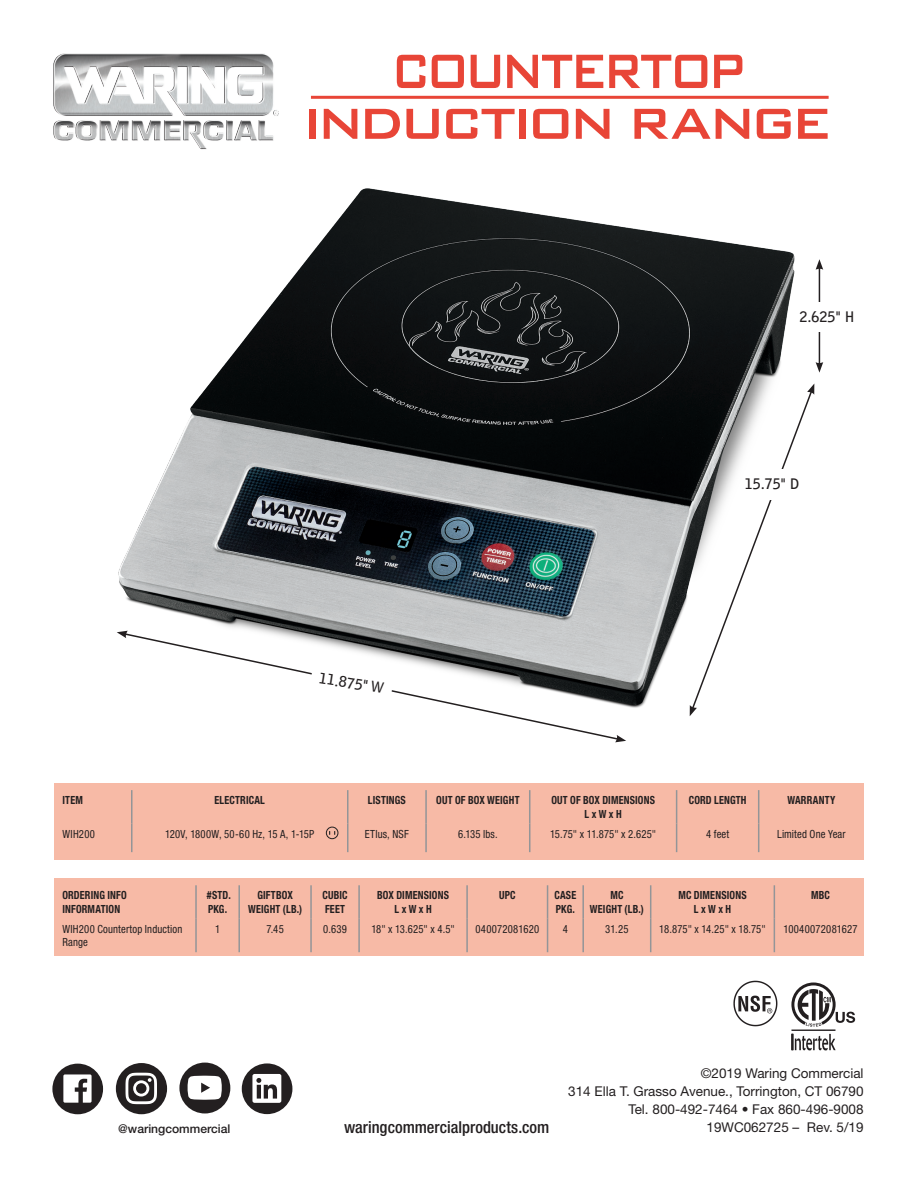
<style>
.page{position:relative;width:918px;height:1188px;background:#fff}
.page>*{position:absolute;margin:0;border:0;box-sizing:border-box;transform-origin:0 0}
.t1{font:500 64.5px "Bank Gothic BT";letter-spacing:-.105em;color:#e84537;scale:.79 1}
.t2{font:500 58.05px "Bank Gothic BT";letter-spacing:-.12em;color:#e84537;scale:.96 1}
.t3{font:500 condensed 16.5px "Helvetica Neue LT Std";color:#231f20}
.t4{font:700 14.4px "Bell Gothic Std";color:#231f20}
.t5{font:13.5px/18px "Helvetica Neue LT Std";color:#231f20;text-align:right}
.t6{font:500 12.15px "Helvetica Neue LT Std";color:#231f20}
.t7{font:condensed 11.25px/13.5px "Helvetica Neue LT Std";letter-spacing:.015em;color:#231f20;scale:.95 1}
.t8{font:700 condensed 11.25px/13.4px "Helvetica Neue LT Std";letter-spacing:.02em;color:#231f20;text-align:center;scale:.9 1}
</style>
<div class="page">
<img style="left:53px;top:53px;width:226px;height:97px">
<div style="left:54px;top:879px;width:810px;height:77px;background:#f7baa6"></div>
<div style="left:54px;top:783px;width:810px;height:76px;background:#f7baa6"></div>
<hr style="left:195px;top:885px;width:2px;height:34px;background:#939598">
<hr style="left:238px;top:885px;width:2px;height:34px;background:#939598">
<hr style="left:310px;top:885px;width:2px;height:34px;background:#939598">
<hr style="left:358px;top:885px;width:2px;height:34px;background:#939598">
<hr style="left:466px;top:885px;width:2px;height:34px;background:#939598">
<hr style="left:547px;top:885px;width:1px;height:34px;background:#939598">
<hr style="left:582px;top:885px;width:2px;height:34px;background:#939598">
<hr style="left:650px;top:885px;width:1px;height:34px;background:#939598">
<hr style="left:195px;top:919px;width:2px;height:33px;background:#939598">
<hr style="left:238px;top:919px;width:2px;height:33px;background:#939598">
<hr style="left:310px;top:919px;width:2px;height:33px;background:#939598">
<hr style="left:358px;top:919px;width:2px;height:33px;background:#939598">
<hr style="left:466px;top:919px;width:2px;height:33px;background:#939598">
<hr style="left:547px;top:919px;width:1px;height:33px;background:#939598">
<hr style="left:582px;top:919px;width:2px;height:33px;background:#939598">
<hr style="left:650px;top:919px;width:1px;height:33px;background:#939598">
<hr style="left:774px;top:885px;width:1px;height:34px;background:#939598">
<hr style="left:774px;top:919px;width:1px;height:33px;background:#939598">
<hr style="left:131px;top:790px;width:2px;height:34px;background:#939598">
<hr style="left:131px;top:824px;width:2px;height:28px;background:#939598">
<hr style="left:347px;top:790px;width:2px;height:34px;background:#939598">
<hr style="left:347px;top:824px;width:2px;height:28px;background:#939598">
<hr style="left:758px;top:790px;width:1px;height:34px;background:#939598">
<svg style="left:758px;top:824px;width:1px;height:28px"></svg>
<hr style="left:425px;top:790px;width:2px;height:34px;background:#939598">
<hr style="left:425px;top:824px;width:2px;height:28px;background:#939598">
<hr style="left:529px;top:790px;width:1px;height:34px;background:#939598">
<hr style="left:676px;top:790px;width:1px;height:34px;background:#939598">
<svg style="left:529px;top:824px;width:1px;height:28px"></svg>
<svg style="left:676px;top:824px;width:1px;height:28px"></svg>
<hr style="left:311px;top:96px;width:518px;height:3px;background:#e84537">
<svg style="left:329px;top:831px;width:6px;height:4px"></svg>
<div style="left:326px;top:827px;width:12px;height:12px;border:1px solid #231f20;border-radius:50%"></div>
<img style="left:117px;top:188px;width:678px;height:544px">
<svg style="left:615px;top:735px;width:11px;height:7px"></svg>
<hr style="left:819px;top:267px;width:1px;height:97px;background:#231f20">
<svg style="left:816px;top:259px;width:7px;height:11px"></svg>
<svg style="left:816px;top:362px;width:7px;height:11px"></svg>
<svg style="left:690px;top:384px;width:124px;height:332px"></svg>
<div style="left:794px;top:302px;width:67px;height:30px;background:#fff"></div>
<div style="left:242px;top:1063px;width:50px;height:51px;background:#231f20;border-radius:50%"></div>
<svg style="left:252px;top:1074px;width:29px;height:29px"></svg>
<div style="left:179px;top:1063px;width:51px;height:50px;background:#231f20;border-radius:50%"></div>
<svg style="left:188px;top:1076px;width:34px;height:24px"></svg>
<div style="left:116px;top:1063px;width:51px;height:51px;background:#231f20;border-radius:50%"></div>
<svg style="left:126px;top:1073px;width:31px;height:31px"></svg>
<div style="left:52px;top:1064px;width:51px;height:50px;background:#231f20;border-radius:50%"></div>
<svg style="left:63px;top:1074px;width:29px;height:29px"></svg>
<img style="left:733px;top:980px;width:45px;height:47px">
<hr style="left:791px;top:1029px;width:44px;height:2px;background:#231f20">
<svg style="left:791px;top:1034px;width:45px;height:17px"></svg>
<svg style="left:791px;top:983px;width:64px;height:44px"></svg>
<h1 class="t1" style="left:391px;top:36px;width:450px">COUNTERTOP</h1>
<h1 class="t2" style="left:302px;top:92px;width:554px">INDUCTION RANGE</h1>
<p class="t4" style="left:799px;top:308px;width:57px">2.625" H</p>
<p class="t4" style="left:745px;top:475px;width:56px">15.75" D</p>
<p class="t4" style="left:321px;top:669px;width:67px;rotate:9deg">11.875" W</p>
<p class="t8" style="left:62px;top:793px;width:24px">ITEM</p>
<p class="t7" style="left:62px;top:827px;width:36px">WIH200</p>
<p class="t8" style="left:215px;top:793px;width:58px">ELECTRICAL</p>
<p class="t7" style="left:165px;top:827px;width:159px">120V, 1800W, 50-60 Hz, 15 A, 1-15P</p>
<p class="t8" style="left:368px;top:793px;width:44px">LISTINGS</p>
<p class="t7" style="left:365px;top:827px;width:48px">ETlus, NSF</p>
<p class="t8" style="left:436px;top:793px;width:94px">OUT OF BOX WEIGHT</p>
<p class="t7" style="left:458px;top:827px;width:43px">6.135 lbs.</p>
<p class="t8" style="left:551px;top:793px;width:117px">OUT OF BOX DIMENSIONS<br>L x W x H</p>
<p class="t7" style="left:550px;top:827px;width:113px">15.75" x 11.875" x 2.625"</p>
<p class="t8" style="left:689px;top:793px;width:66px">CORD LENGTH</p>
<p class="t7" style="left:706px;top:827px;width:26px">4 feet</p>
<p class="t8" style="left:787px;top:793px;width:55px">WARRANTY</p>
<p class="t7" style="left:777px;top:827px;width:74px">Limited One Year</p>
<p class="t8" style="left:62px;top:889px;width:73px;text-align:left">ORDERING INFO<br>INFORMATION</p>
<p class="t7" style="left:62px;top:922px;width:128px">WIH200 Countertop Induction<br>Range</p>
<p class="t8" style="left:207px;top:889px;width:28px;text-align:left">#STD.<br>PKG.</p>
<p class="t7" style="left:215px;top:922px;width:7px">1</p>
<p class="t8" style="left:248px;top:889px;width:61px">GIFTBOX<br>WEIGHT (LB.)</p>
<p class="t7" style="left:266px;top:922px;width:20px">7.45</p>
<p class="t8" style="left:322px;top:889px;width:29px;text-align:left">CUBIC<br>FEET</p>
<p class="t7" style="left:323px;top:922px;width:27px">0.639</p>
<p class="t8" style="left:377px;top:889px;width:81px">BOX DIMENSIONS<br>L x W x H</p>
<p class="t7" style="left:371px;top:922px;width:89px">18" x 13.625" x 4.5"</p>
<p class="t8" style="left:499px;top:889px;width:20px">UPC</p>
<p class="t7" style="left:475px;top:922px;width:69px">040072081620</p>
<p class="t8" style="left:554px;top:889px;width:26px;text-align:left">CASE<br>PKG.</p>
<p class="t7" style="left:563px;top:922px;width:7px">4</p>
<p class="t8" style="left:590px;top:889px;width:61px">MC<br>WEIGHT (LB.)</p>
<p class="t7" style="left:605px;top:922px;width:26px">31.25</p>
<p class="t8" style="left:678px;top:889px;width:77px">MC DIMENSIONS<br>L x W x H</p>
<p class="t7" style="left:659px;top:922px;width:114px">18.875" x 14.25" x 18.75"</p>
<p class="t8" style="left:811px;top:889px;width:22px">MBC</p>
<p class="t7" style="left:783px;top:922px;width:79px">10040072081627</p>
<p class="t6" style="left:118px;top:1122px;width:114px">@waringcommercial</p>
<h3 class="t3" style="left:344px;top:1118px;width:207px">waringcommercialproducts.com</h3>
<p class="t5" style="left:568px;top:1064px;width:297px">©2019 Waring Commercial<br>314 Ella T. Grasso Avenue., Torrington, CT 06790<br>Tel. 800-492-7464 • Fax 860-496-9008<br>19WC062725 – Rev. 5/19</p>
</div>
